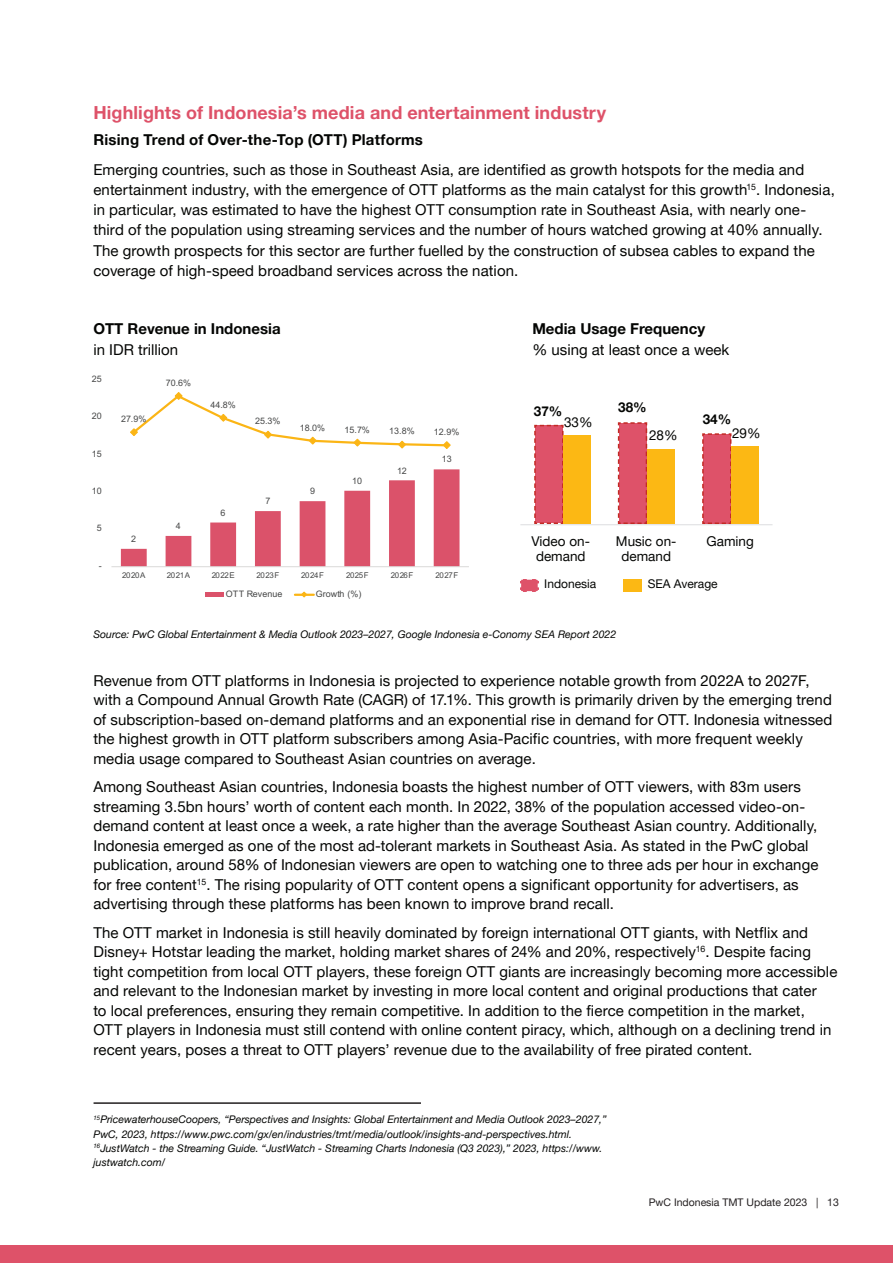
<style>
.page{position:relative;width:893px;height:1263px;background:#fff}
.page>*{position:absolute;margin:0;border:0;box-sizing:border-box;transform-origin:0 0}
.t1{font:700 18px "Helvetica Neue LT Pro";letter-spacing:.01em;color:#de5269}
.t2{font:15px/19.5px "Helvetica Neue LT Pro";letter-spacing:.005em;color:#040503}
.t3{font:700 15px "Helvetica Neue LT Pro";color:#040503}
.t4{font:13.5px/15px "Helvetica Neue LT Pro";color:#040503;text-align:center}
.t5{font:700 13.5px "Helvetica Neue LT Pro";color:#040503}
.t6{font:12px "Helvetica Neue LT Pro";color:#040503}
.t7{font:italic 10.5px/14.2px "Helvetica Neue LT Pro";color:#040503}
.t8{font:10.5px "Helvetica Neue LT Pro";color:#231f20}
.t9{font:9px "Arial";color:#454646}
.t10{font:7.95px "Arial";letter-spacing:.005em;color:#454646}
</style>
<div class="page">
<div style="left:0;top:1245px;width:892px;height:18px;background:#de5269"></div>
<hr style="left:520px;top:524px;width:252px;height:1px;background:#dcdddf">
<svg style="left:534px;top:424px;width:30px;height:100px;background:#de5766"></svg>
<div style="left:564px;top:436px;width:27px;height:88px;background:#fcb814"></div>
<svg style="left:617px;top:422px;width:31px;height:102px;background:#dd586c"></svg>
<div style="left:647px;top:449px;width:28px;height:75px;background:#fcb814"></div>
<svg style="left:702px;top:433px;width:30px;height:91px;background:#dc5368"></svg>
<div style="left:731px;top:447px;width:28px;height:77px;background:#fcb814"></div>
<svg style="left:520px;top:579px;width:19px;height:13px"></svg>
<div style="left:624px;top:579px;width:18px;height:13px;background:#fcb814"></div>
<svg style="left:121px;top:469px;width:338px;height:97px"></svg>
<hr style="left:111px;top:566px;width:358px;height:1px;background:#dad9d8">
<svg style="left:130px;top:392px;width:321px;height:57px"></svg>
<div style="left:205px;top:592px;width:19px;height:5px;background:#db526a"></div>
<svg style="left:295px;top:591px;width:19px;height:7px"></svg>
<hr style="left:94px;top:1102px;width:327px;height:2px;background:#231f20">
<p class="t1" style="left:93px;top:102px;width:514px">Highlights of Indonesia’s media and entertainment industry</p>
<p class="t3" style="left:93px;top:131px;width:331px">Rising Trend of Over-the-Top (OTT) Platforms</p>
<p class="t2" style="left:93px;top:159px;width:743px;line-height:20.2px">Emerging countries, such as those in Southeast Asia, are identified as growth hotspots for the media and entertainment industry, with the emergence of OTT platforms as the main catalyst for this growth<sup>15</sup>. Indonesia, in particular, was estimated to have the highest OTT consumption rate in Southeast Asia, with nearly one&shy;third of the population using streaming services and the number of hours watched growing at 40% annually.<br>The growth prospects for this sector are further fuelled by the construction of subsea cables to expand the coverage of high-speed broadband services across the nation.</p>
<p class="t3" style="left:93px;top:320px;width:189px">OTT Revenue in Indonesia</p>
<p class="t2" style="left:93px;top:339px;width:86px">in IDR trillion</p>
<p class="t9" style="left:92px;top:373px;width:11px">25</p>
<p class="t9" style="left:166px;top:377px;width:27px">70.6%</p>
<p class="t9" style="left:210px;top:398px;width:27px">44.8%</p>
<p class="t9" style="left:92px;top:410px;width:11px">20</p>
<p class="t9" style="left:121px;top:413px;width:27px">27.9%</p>
<p class="t9" style="left:255px;top:415px;width:27px">25.3%</p>
<p class="t9" style="left:300px;top:421px;width:27px">18.0%</p>
<p class="t9" style="left:345px;top:423px;width:27px">15.7%</p>
<p class="t9" style="left:389px;top:425px;width:27px">13.8%</p>
<p class="t9" style="left:434px;top:425px;width:27px">12.9%</p>
<p class="t9" style="left:92px;top:448px;width:11px">15</p>
<p class="t9" style="left:442px;top:453px;width:11px">13</p>
<p class="t9" style="left:397px;top:464px;width:11px">12</p>
<p class="t9" style="left:352px;top:475px;width:11px">10</p>
<p class="t9" style="left:92px;top:485px;width:11px">10</p>
<p class="t9" style="left:310px;top:485px;width:6px">9</p>
<p class="t9" style="left:265px;top:495px;width:6px">7</p>
<p class="t9" style="left:221px;top:506px;width:6px">6</p>
<p class="t9" style="left:97px;top:522px;width:6px">5</p>
<p class="t9" style="left:176px;top:520px;width:6px">4</p>
<p class="t9" style="left:131px;top:532px;width:6px">2</p>
<p class="t9" style="left:99px;top:560px;width:4px">-</p>
<p class="t10" style="left:122px;top:570px;width:25px">2020A</p>
<p class="t10" style="left:167px;top:570px;width:25px">2021A</p>
<p class="t10" style="left:212px;top:570px;width:25px">2022E</p>
<p class="t10" style="left:257px;top:570px;width:24px">2023F</p>
<p class="t10" style="left:301px;top:570px;width:24px">2024F</p>
<p class="t10" style="left:346px;top:570px;width:24px">2025F</p>
<p class="t10" style="left:391px;top:570px;width:24px">2026F</p>
<p class="t10" style="left:435px;top:570px;width:24px">2027F</p>
<p class="t9" style="left:226px;top:588px;width:58px">OTT Revenue</p>
<p class="t9" style="left:316px;top:588px;width:47px">Growth (%)</p>
<p class="t3" style="left:532px;top:320px;width:174px">Media Usage Frequency</p>
<p class="t2" style="left:532px;top:339px;width:198px">% using at least once a week</p>
<p class="t5" style="left:534px;top:403px;width:30px">37%</p>
<p class="t4" style="left:564px;top:414px;width:30px">33%</p>
<p class="t5" style="left:618px;top:399px;width:30px">38%</p>
<p class="t4" style="left:649px;top:428px;width:30px">28%</p>
<p class="t5" style="left:703px;top:411px;width:30px">34%</p>
<p class="t4" style="left:732px;top:425px;width:30px">29%</p>
<p class="t4" style="left:532px;top:534px;width:60px">Video on&shy;demand</p>
<p class="t4" style="left:616px;top:534px;width:62px">Music on&shy;demand</p>
<p class="t4" style="left:706px;top:534px;width:49px">Gaming</p>
<p class="t6" style="left:544px;top:576px;width:54px">Indonesia</p>
<p class="t6" style="left:648px;top:576px;width:71px">SEA Average</p>
<p class="t7" style="left:93px;top:626px;width:524px">Source: PwC Global Entertainment &amp; Media Outlook 2023–2027, Google Indonesia e-Conomy SEA Report 2022</p>
<p class="t2" style="left:93px;top:670px;width:741px">Revenue from OTT platforms in Indonesia is projected to experience notable growth from 2022A to 2027F, with a Compound Annual Growth Rate (CAGR) of 17.1%. This growth is primarily driven by the emerging trend of subscription-based on-demand platforms and an exponential rise in demand for OTT. Indonesia witnessed the highest growth in OTT platform subscribers among Asia-Pacific countries, with more frequent weekly media usage compared to Southeast Asian countries on average.</p>
<p class="t2" style="left:93px;top:777px;width:727px">Among Southeast Asian countries, Indonesia boasts the highest number of OTT viewers, with 83m users streaming 3.5bn hours’ worth of content each month. In 2022, 38% of the population accessed video-on&shy;demand content at least once a week, a rate higher than the average Southeast Asian country. Additionally, Indonesia emerged as one of the most ad-tolerant markets in Southeast Asia. As stated in the PwC global publication, around 58% of Indonesian viewers are open to watching one to three ads per hour in exchange for free content<sup>15</sup>. The rising popularity of OTT content opens a significant opportunity for advertisers, as advertising through these platforms has been known to improve brand recall.</p>
<p class="t2" style="left:93px;top:922px;width:745px">The OTT market in Indonesia is still heavily dominated by foreign international OTT giants, with Netflix and Disney+ Hotstar leading the market, holding market shares of 24% and 20%, respectively<sup>16</sup>. Despite facing tight competition from local OTT players, these foreign OTT giants are increasingly becoming more accessible and relevant to the Indonesian market by investing in more local content and original productions that cater<br>to local preferences, ensuring they remain competitive. In addition to the fierce competition in the market, OTT players in Indonesia must still contend with online content piracy, which, although on a declining trend in recent years, poses a threat to OTT players’ revenue due to the availability of free pirated content.</p>
<p class="t7" style="left:94px;top:1112px;width:515px"><sup>15</sup>PricewaterhouseCoopers, “Perspectives and Insights: Global Entertainment and Media Outlook 2023–2027,” PwC, 2023, https://www.pwc.com/gx/en/industries/tmt/media/outlook/insights-and-perspectives.html.<br><sup>16</sup>JustWatch - the Streaming Guide. “JustWatch - Streaming Charts Indonesia (Q3 2023),” 2023, https://www. justwatch.com/</p>
<p class="t8" style="left:649px;top:1196px;width:192px">PwC Indonesia TMT Update 2023 | 13</p>
</div>
